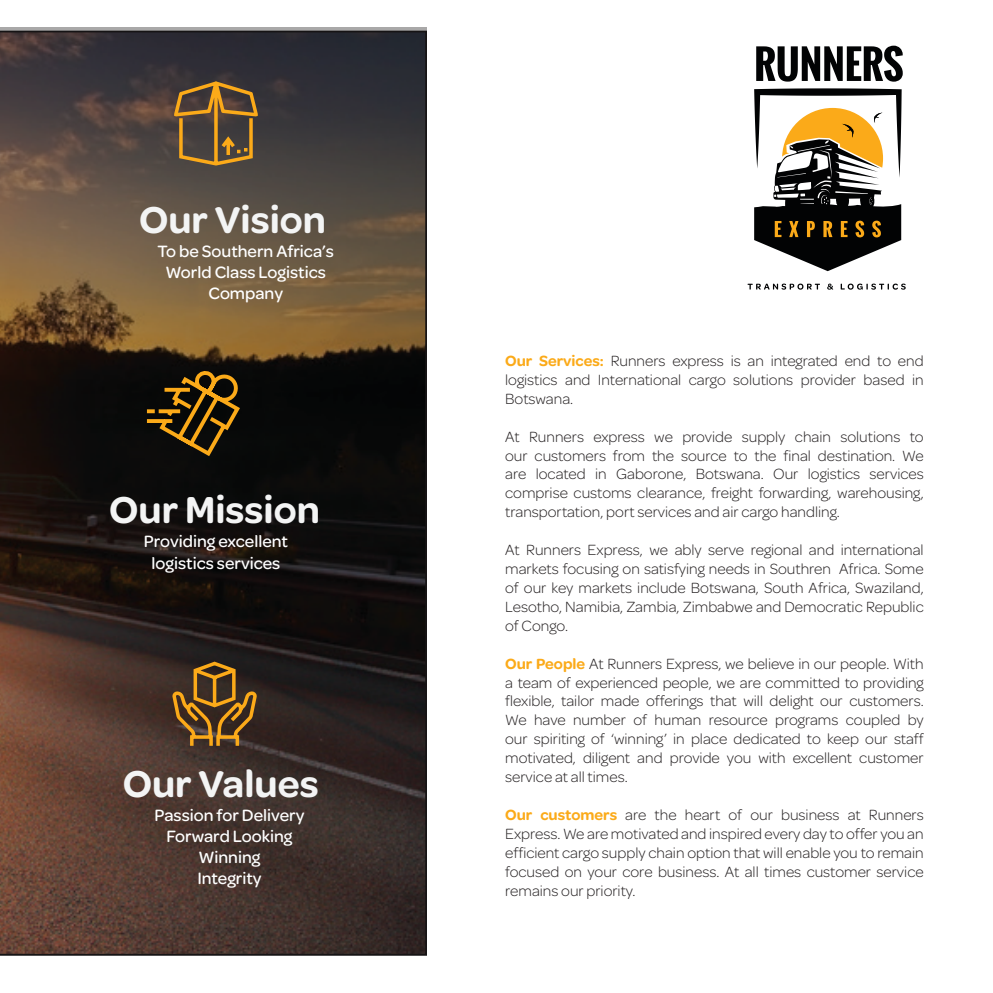
<style>
.page{position:relative;width:993px;height:993px;background:#fff}
.page>*{position:absolute;margin:0;border:0;box-sizing:border-box;transform-origin:0 0}
.t1{font:600 39.9px "Omnes";color:#f3f4f4}
.t2{font:500 17.5px/21px "Omnes";color:#fff;text-align:center}
.t3{font:300 15.75px/18.9px "Omnes";color:#231f20;text-align:justify}
.s1{font-weight:600;color:#fbaa19}
</style>
<div class="page">
<svg style="left:0;top:27px;width:427px;height:928px;background:#3f3129"></svg>
<svg style="left:172px;top:65px;width:87px;height:102px;background:#644f34"></svg>
<svg style="left:143px;top:368px;width:100px;height:90px;background:#3c2b0c"></svg>
<svg style="left:171px;top:659px;width:87px;height:90px;background:#634722"></svg>
<svg style="left:756px;top:46px;width:146px;height:36px"></svg>
<svg style="left:754px;top:88px;width:147px;height:183px"></svg>
<svg style="left:747px;top:283px;width:72px;height:6px"></svg>
<svg style="left:827px;top:283px;width:6px;height:6px"></svg>
<svg style="left:840px;top:283px;width:65px;height:6px"></svg>
<p class="t1" style="left:139px;top:196px;width:188px">Our Vision</p>
<p class="t2" style="left:157px;top:240px;width:178px">To be Southern Africa’s<br>World Class Logistics</p>
<p class="t2" style="left:208px;top:282px;width:76px">Company</p>
<p class="t1" style="left:109px;top:487px;width:212px">Our Mission</p>
<p class="t2" style="left:144px;top:531px;width:145px">Providing excellent</p>
<p class="t2" style="left:151px;top:552px;width:130px">logistics services</p>
<p class="t1" style="left:123px;top:760px;width:197px">Our Values</p>
<p class="t2" style="left:155px;top:804px;width:151px">Passion for Delivery</p>
<p class="t2" style="left:166px;top:825px;width:127px">Forward Looking</p>
<p class="t2" style="left:198px;top:846px;width:63px">Winning</p>
<p class="t2" style="left:197px;top:867px;width:66px">Integrity</p>
<p class="t3" style="left:505px;top:351px;width:420px"><span class="s1">Our Services:</span> Runners express is an integrated end to end logistics and International cargo solutions provider based in Botswana.</p>
<p class="t3" style="left:505px;top:427px;width:420px">At Runners express we provide supply chain solutions to our customers from the source to the final destination. We are located in Gaborone, Botswana. Our logistics services comprise customs clearance, freight forwarding, warehousing, transportation, port services and air cargo handling.</p>
<p class="t3" style="left:505px;top:540px;width:420px">At Runners Express, we ably serve regional and international markets focusing on satisfying needs in Southren Africa. Some of our key markets include Botswana, South Africa, Swaziland, Lesotho, Namibia, Zambia, Zimbabwe and Democratic Republic of Congo.</p>
<p class="t3" style="left:505px;top:653px;width:420px"><span class="s1">Our People</span> At Runners Express, we believe in our people. With a team of experienced people, we are committed to providing flexible, tailor made offerings that will delight our customers.<br>We have number of human resource programs coupled by our spiriting of ‘winning’ in place dedicated to keep our staff motivated, diligent and provide you with excellent customer service at all times.</p>
<p class="t3" style="left:505px;top:805px;width:420px"><span class="s1">Our customers</span> are the heart of our business at Runners Express. We are motivated and inspired every day to offer you an efficient cargo supply chain option that will enable you to remain focused on your core business. At all times customer service remains our priority.</p>
</div>
